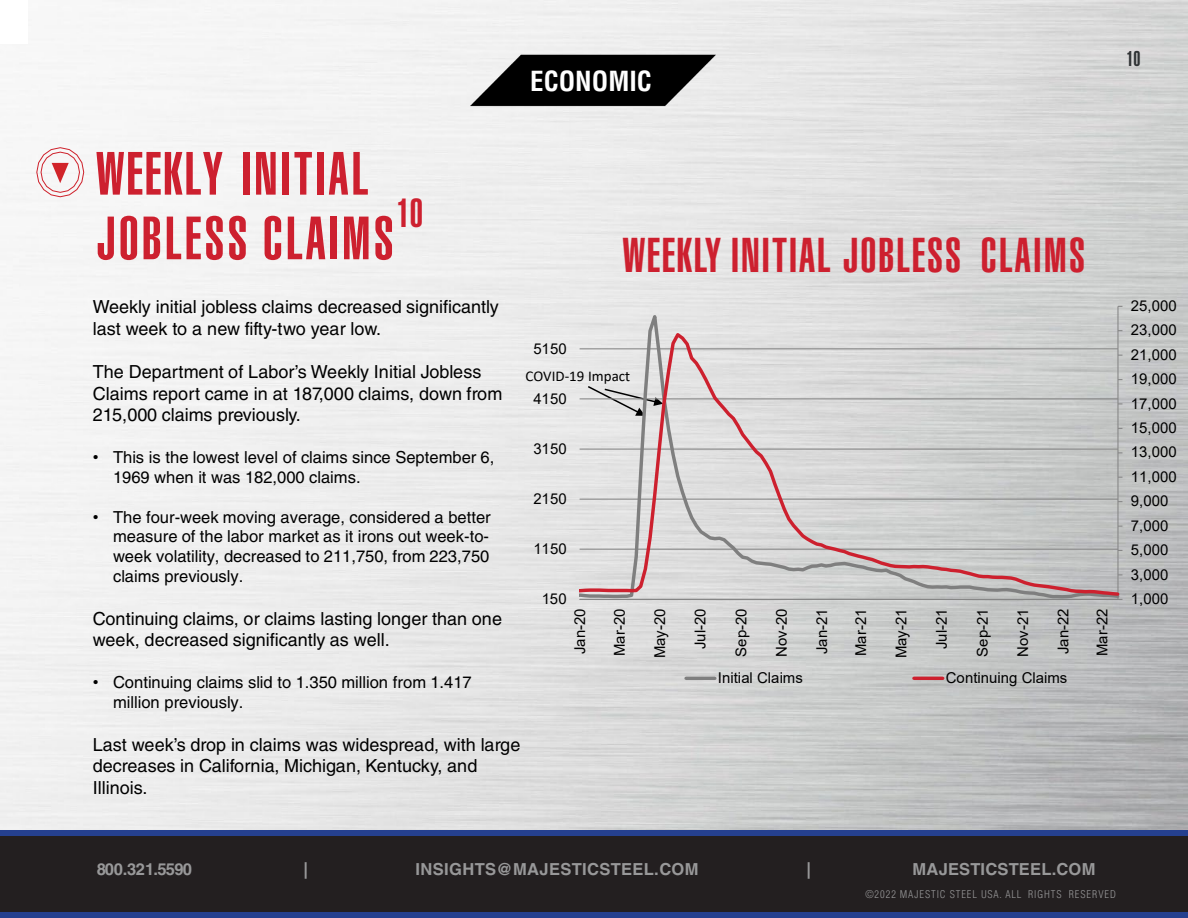
<style>
.page{position:relative;width:1188px;height:918px;background:#fff}
.page>*{position:absolute;margin:0;border:0;box-sizing:border-box;transform-origin:0 0}
.t1{font:60px "Helvetica LT Std Ultra Comp";letter-spacing:.05em;color:#cd202f}
.t2{font:48px "Helvetica LT Std Ultra Comp";letter-spacing:.04em;color:#cd202f}
.t3{font:39.9px "Helvetica LT Std Ultra Comp";color:#cd202f}
.t4{font:700 condensed 27px "Helvetica LT Std";color:#fff}
.t5{font:21px "Helvetica LT Std Ultra Comp";color:#303335}
.t6{font:18px/21.6px "Helvetica LT Std";color:#000}
.t7{font:16.5px/19.8px "Helvetica LT Std";color:#000}
.t8{font:700 16.5px "Helvetica LT Std";letter-spacing:.015em;color:#989899}
.t9{font:700 16.5px "Helvetica LT Std";letter-spacing:-.045em;color:#989899}
.t10{font:15px "Arial";color:#000}
.t11{font:15px "Calibri";color:#000}
.t12{font:300 condensed 10.5px "Helvetica LT Std";letter-spacing:.09em;color:#989899}
.s1{font-family:"Arial"}
</style>
<div class="page">
<img style="left:0;top:0;width:1188px;height:830px">
<img style="left:469px;top:26px;width:250px;height:106px">
<div style="left:0;top:833px;width:1188px;height:82px;background:#231f20"></div>
<div style="left:0;top:912px;width:1188px;height:6px;background:#25408f"></div>
<div style="left:0;top:830px;width:1188px;height:6px;background:#25408f"></div>
<svg style="left:36px;top:147px;width:49px;height:51px"></svg>
<div style="left:0;top:0;width:27px;height:44px;background:#fff"></div>
<svg style="left:580px;top:306px;width:539px;height:294px"></svg>
<svg style="left:580px;top:330px;width:539px;height:268px"></svg>
<hr style="left:686px;top:677px;width:29px;height:3px;background:#7f7f7f">
<hr style="left:914px;top:677px;width:29px;height:3px;background:#cd202e">
<h1 class="t4" style="left:530px;top:64px;width:123px">ECONOMIC</h1>
<p class="t5" style="left:1126px;top:47px;width:16px">10</p>
<h1 class="t1" style="left:96px;top:139px;width:274px">WEEKLY INITIAL</h1>
<h1 class="t1" style="left:96px;top:204px;width:299px">JOBLESS CLAIMS</h1>
<h1 class="t3" style="left:397px;top:190px;width:28px">10</h1>
<p class="t2" style="left:622px;top:227px;width:464px">WEEKLY INITIAL JOBLESS CLAIMS</p>
<h1 class="t6" style="left:93px;top:296px;width:407px">Weekly initial jobless claims decreased significantly last week to a new fifty-two year low.</h1>
<h1 class="t6" style="left:93px;top:361px;width:411px">The Department of Labor’s Weekly Initial Jobless<br>Claims report came in at 187,000 claims, down from<br>215,000 claims previously.</h1>
<p class="t7" style="left:113px;top:447px;width:383px;text-indent:-20px"><span class="s1">•</span> This is the lowest level of claims since September 6,<br>1969 when it was 182,000 claims.</p>
<p class="t7" style="left:113px;top:507px;width:379px;text-align:justify;text-indent:-20px"><span class="s1">•</span> The four-week moving average, considered a better measure of the labor market as it irons out week-to&shy;week volatility, decreased to 211,750, from 223,750 claims previously.</p>
<h1 class="t6" style="left:93px;top:608px;width:411px">Continuing claims, or claims lasting longer than one week, decreased significantly as well.</h1>
<p class="t7" style="left:113px;top:672px;width:360px;text-indent:-20px"><span class="s1">•</span> Continuing claims slid to 1.350 million from 1.417 million previously.</p>
<h1 class="t6" style="left:93px;top:734px;width:429px">Last week’s drop in claims was widespread, with large decreases in California, Michigan, Kentucky, and<br>Illinois.</h1>
<p class="t10" style="left:533px;top:338px;width:35px">5150</p>
<p class="t11" style="left:525px;top:366px;width:106px">COVID-19 Impact</p>
<p class="t10" style="left:533px;top:388px;width:35px">4150</p>
<p class="t10" style="left:533px;top:438px;width:35px">3150</p>
<p class="t10" style="left:533px;top:488px;width:35px">2150</p>
<p class="t10" style="left:533px;top:538px;width:35px">1150</p>
<p class="t10" style="left:542px;top:588px;width:27px">150</p>
<p class="t10" style="left:569px;top:654px;width:47px;rotate:-90deg">Jan-20</p>
<p class="t10" style="left:609px;top:656px;width:49px;rotate:-90deg">Mar-20</p>
<p class="t10" style="left:649px;top:658px;width:52px;rotate:-90deg">May-20</p>
<p class="t10" style="left:690px;top:649px;width:42px;rotate:-90deg">Jul-20</p>
<p class="t10" style="left:731px;top:657px;width:50px;rotate:-90deg">Sep-20</p>
<p class="t10" style="left:771px;top:657px;width:50px;rotate:-90deg">Nov-20</p>
<p class="t10" style="left:812px;top:654px;width:47px;rotate:-90deg">Jan-21</p>
<p class="t10" style="left:851px;top:656px;width:49px;rotate:-90deg">Mar-21</p>
<p class="t10" style="left:891px;top:658px;width:52px;rotate:-90deg">May-21</p>
<p class="t10" style="left:931px;top:649px;width:42px;rotate:-90deg">Jul-21</p>
<p class="t10" style="left:972px;top:657px;width:50px;rotate:-90deg">Sep-21</p>
<p class="t10" style="left:1013px;top:657px;width:50px;rotate:-90deg">Nov-21</p>
<p class="t10" style="left:1053px;top:654px;width:47px;rotate:-90deg">Jan-22</p>
<p class="t10" style="left:1092px;top:656px;width:49px;rotate:-90deg">Mar-22</p>
<p class="t10" style="left:718px;top:667px;width:87px">Initial Claims</p>
<p class="t10" style="left:946px;top:667px;width:123px">Continuing Claims</p>
<p class="t10" style="left:1131px;top:295px;width:47px">25,000</p>
<p class="t10" style="left:1131px;top:320px;width:47px">23,000</p>
<p class="t10" style="left:1131px;top:344px;width:47px">21,000</p>
<p class="t10" style="left:1131px;top:369px;width:47px">19,000</p>
<p class="t10" style="left:1131px;top:393px;width:47px">17,000</p>
<p class="t10" style="left:1131px;top:417px;width:47px">15,000</p>
<p class="t10" style="left:1131px;top:442px;width:47px">13,000</p>
<p class="t10" style="left:1131px;top:466px;width:47px">11,000</p>
<p class="t10" style="left:1131px;top:491px;width:39px">9,000</p>
<p class="t10" style="left:1131px;top:515px;width:39px">7,000</p>
<p class="t10" style="left:1131px;top:540px;width:39px">5,000</p>
<p class="t10" style="left:1131px;top:564px;width:39px">3,000</p>
<p class="t10" style="left:1131px;top:588px;width:39px">1,000</p>
<p class="t9" style="left:97px;top:859px;width:97px">800.321.5590</p>
<p class="t8" style="left:303px;top:859px;width:6px">|</p>
<p class="t8" style="left:415px;top:859px;width:285px">INSIGHTS@MAJESTICSTEEL.COM</p>
<p class="t8" style="left:807px;top:859px;width:6px">|</p>
<p class="t8" style="left:913px;top:859px;width:184px">MAJESTICSTEEL.COM</p>
<p class="t12" style="left:865px;top:888px;width:252px">©2022 MAJESTIC STEEL USA. ALL RIGHTS RESERVED</p>
</div>
